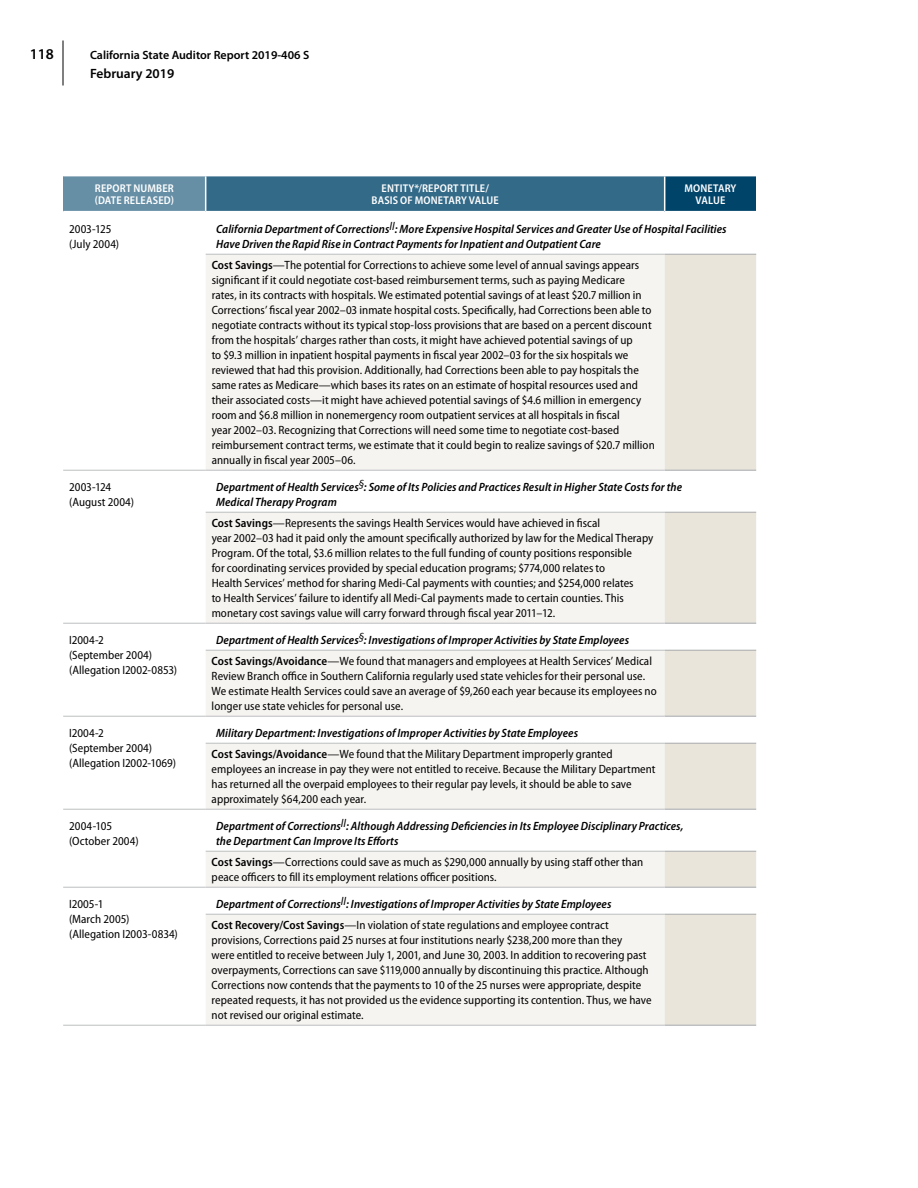
<style>
.page{position:relative;width:918px;height:1188px;background:#fff}
.page>*{position:absolute;margin:0;border:0;box-sizing:border-box;transform-origin:0 0}
.t1{font:600 15px "Myriad Pro";color:#000}
.t2{font:600 13.5px "Myriad Pro";color:#000}
.t3{font:semi-condensed 12px/15px "Myriad Pro";letter-spacing:.005em;color:#000}
.t4{font:italic 600 semi-condensed 12px/15px "Myriad Pro";letter-spacing:.005em;color:#000}
.t5{font:600 12px "Myriad Pro";color:#000}
.t6{font:600 semi-condensed 11.25px/12px "Myriad Pro";letter-spacing:.015em;color:#fff;text-align:center}
.s1{font-weight:600}
.s2{font-style:normal}
.s3{font-weight:400;font-style:normal}
</style>
<div class="page">
<hr style="left:63px;top:40px;width:1px;height:46px;background:#000">
<div style="left:63px;top:176px;width:143px;height:36px;background:#668fa6"></div>
<div style="left:206px;top:176px;width:459px;height:36px;background:#336a88"></div>
<div style="left:665px;top:176px;width:91px;height:36px;background:#00446a"></div>
<svg style="left:206px;top:255px;width:459px;height:770px;fill:#f6f4f1"></svg>
<svg style="left:665px;top:255px;width:91px;height:770px;fill:#e9e5db"></svg>
<hr style="left:63px;top:470px;width:143px;height:1px;background:#bcbec0">
<hr style="left:63px;top:623px;width:143px;height:1px;background:#bcbec0">
<hr style="left:63px;top:716px;width:143px;height:1px;background:#bcbec0">
<hr style="left:63px;top:809px;width:143px;height:1px;background:#bcbec0">
<hr style="left:63px;top:887px;width:143px;height:1px;background:#bcbec0">
<hr style="left:63px;top:1025px;width:143px;height:1px;background:#bcbec0">
<hr style="left:665px;top:470px;width:91px;height:1px;background:#a7a9ac">
<hr style="left:665px;top:623px;width:91px;height:1px;background:#a7a9ac">
<hr style="left:665px;top:716px;width:91px;height:1px;background:#a7a9ac">
<hr style="left:665px;top:809px;width:91px;height:1px;background:#a7a9ac">
<hr style="left:665px;top:887px;width:91px;height:1px;background:#a7a9ac">
<hr style="left:665px;top:1025px;width:91px;height:1px;background:#a7a9ac">
<hr style="left:63px;top:211px;width:143px;height:1px;background:#fff">
<hr style="left:205px;top:176px;width:1px;height:35px;background:#fff">
<hr style="left:206px;top:211px;width:459px;height:1px;background:#fff">
<hr style="left:664px;top:176px;width:1px;height:35px;background:#fff">
<hr style="left:665px;top:211px;width:91px;height:1px;background:#fff">
<hr style="left:206px;top:254px;width:459px;height:1px;background:#bcbec0">
<hr style="left:206px;top:470px;width:459px;height:1px;background:#bcbec0">
<hr style="left:206px;top:512px;width:459px;height:1px;background:#bcbec0">
<hr style="left:206px;top:623px;width:459px;height:1px;background:#bcbec0">
<hr style="left:206px;top:650px;width:459px;height:1px;background:#bcbec0">
<hr style="left:206px;top:716px;width:459px;height:1px;background:#bcbec0">
<hr style="left:206px;top:743px;width:459px;height:1px;background:#bcbec0">
<hr style="left:206px;top:809px;width:459px;height:1px;background:#bcbec0">
<hr style="left:206px;top:851px;width:459px;height:1px;background:#bcbec0">
<hr style="left:206px;top:887px;width:459px;height:1px;background:#bcbec0">
<hr style="left:206px;top:914px;width:459px;height:1px;background:#bcbec0">
<hr style="left:206px;top:1025px;width:459px;height:1px;background:#bcbec0">
<hr style="left:665px;top:254px;width:91px;height:1px;background:#a7a9ac">
<hr style="left:665px;top:512px;width:91px;height:1px;background:#a7a9ac">
<hr style="left:665px;top:650px;width:91px;height:1px;background:#a7a9ac">
<hr style="left:665px;top:743px;width:91px;height:1px;background:#a7a9ac">
<hr style="left:665px;top:851px;width:91px;height:1px;background:#a7a9ac">
<hr style="left:665px;top:914px;width:91px;height:1px;background:#a7a9ac">
<p class="t1" style="left:30px;top:45px;width:26px">118</p>
<p class="t5" style="left:90px;top:48px;width:221px">California State Auditor Report 2019-406 S</p>
<p class="t2" style="left:90px;top:66px;width:86px">February 2019</p>
<p class="t6" style="left:95px;top:182px;width:81px;text-align:left">REPORT NUMBER (DATE RELEASED)</p>
<p class="t6" style="left:372px;top:182px;width:129px">ENTITY*/REPORT TITLE/<br>BASIS OF MONETARY VALUE</p>
<p class="t6" style="left:684px;top:182px;width:54px">MONETARY<br>VALUE</p>
<p class="t3" style="left:69px;top:222px;width:51px">2003-125 (July 2004)</p>
<p class="t4" style="left:216px;top:222px;width:512px">California Department of Corrections<sup>II</sup>: More Expensive Hospital Services and Greater Use of Hospital Facilities<br>Have Driven the Rapid Rise in Contract Payments for Inpatient and Outpatient Care</p>
<p class="t3" style="left:212px;top:258px;width:445px"><span class="s1">Cost Savings</span>—The potential for Corrections to achieve some level of annual savings appears significant if it could negotiate cost-based reimbursement terms, such as paying Medicare<br>rates, in its contracts with hospitals. We estimated potential savings of at least $20.7 million in Corrections’ fiscal year 2002–03 inmate hospital costs. Specifically, had Corrections been able to negotiate contracts without its typical stop-loss provisions that are based on a percent discount from the hospitals’ charges rather than costs, it might have achieved potential savings of up<br>to $9.3 million in inpatient hospital payments in fiscal year 2002–03 for the six hospitals we reviewed that had this provision. Additionally, had Corrections been able to pay hospitals the same rates as Medicare—which bases its rates on an estimate of hospital resources used and their associated costs—it might have achieved potential savings of $4.6 million in emergency room and $6.8 million in nonemergency room outpatient services at all hospitals in fiscal<br>year 2002–03. Recognizing that Corrections will need some time to negotiate cost-based reimbursement contract terms, we estimate that it could begin to realize savings of $20.7 million annually in fiscal year 2005–06.</p>
<p class="t3" style="left:69px;top:480px;width:66px">2003-124 (August 2004)</p>
<p class="t4" style="left:216px;top:480px;width:467px">Department of Health Services<sup>§</sup>: Some of Its Policies and Practices Result in Higher State Costs for the<br>Medical Therapy Program</p>
<p class="t3" style="left:212px;top:516px;width:443px"><span class="s1">Cost Savings</span>—Represents the savings Health Services would have achieved in fiscal<br>year 2002–03 had it paid only the amount specifically authorized by law for the Medical Therapy Program. Of the total, $3.6 million relates to the full funding of county positions responsible<br>for coordinating services provided by special education programs; $774,000 relates to<br>Health Services’ method for sharing Medi-Cal payments with counties; and $254,000 relates<br>to Health Services’ failure to identify all Medi-Cal payments made to certain counties. This monetary cost savings value will carry forward through fiscal year 2011–12.</p>
<p class="t3" style="left:69px;top:633px;width:109px">I2004-2<br>(September 2004) (Allegation I2002-0853)</p>
<p class="t4" style="left:212px;top:630px;width:442px;line-height:21px;text-indent:5px">Department of Health Services<sup>§</sup>: Investigations of Improper Activities by State Employees<br><span class="s2">Cost Savings/Avoidance</span><span class="s3">—We found that managers and employees at Health Services’ Medical</span></p>
<p class="t3" style="left:212px;top:669px;width:447px">Review Branch office in Southern California regularly used state vehicles for their personal use.<br>We estimate Health Services could save an average of $9,260 each year because its employees no longer use state vehicles for personal use.</p>
<p class="t3" style="left:69px;top:726px;width:108px">I2004-2<br>(September 2004) (Allegation I2002-1069)</p>
<p class="t4" style="left:212px;top:723px;width:403px;line-height:21px;text-indent:4px">Military Department: Investigations of Improper Activities by State Employees<br><span class="s2">Cost Savings/Avoidance</span><span class="s3">—We found that the Military Department improperly granted</span></p>
<p class="t3" style="left:212px;top:762px;width:445px">employees an increase in pay they were not entitled to receive. Because the Military Department has returned all the overpaid employees to their regular pay levels, it should be able to save approximately $64,200 each year.</p>
<p class="t3" style="left:69px;top:819px;width:71px">2004-105 (October 2004)</p>
<p class="t4" style="left:216px;top:819px;width:469px">Department of Corrections<sup>II</sup>: Although Addressing Deficiencies in Its Employee Disciplinary Practices, the Department Can Improve Its Efforts</p>
<p class="t3" style="left:212px;top:855px;width:433px"><span class="s1">Cost Savings</span>—Corrections could save as much as $290,000 annually by using staff other than peace officers to fill its employment relations officer positions.</p>
<p class="t3" style="left:69px;top:897px;width:110px">I2005-1<br>(March 2005) (Allegation I2003-0834)</p>
<p class="t4" style="left:212px;top:894px;width:401px;line-height:21px;text-align:center">Department of Corrections<sup>II</sup>: Investigations of Improper Activities by State Employees<br><span class="s2">Cost Recovery/Cost Savings</span><span class="s3">—In violation of state regulations and employee contract</span></p>
<p class="t3" style="left:212px;top:933px;width:441px">provisions, Corrections paid 25 nurses at four institutions nearly $238,200 more than they<br>were entitled to receive between July 1, 2001, and June 30, 2003. In addition to recovering past overpayments, Corrections can save $119,000 annually by discontinuing this practice. Although Corrections now contends that the payments to 10 of the 25 nurses were appropriate, despite repeated requests, it has not provided us the evidence supporting its contention. Thus, we have not revised our original estimate.</p>
</div>
